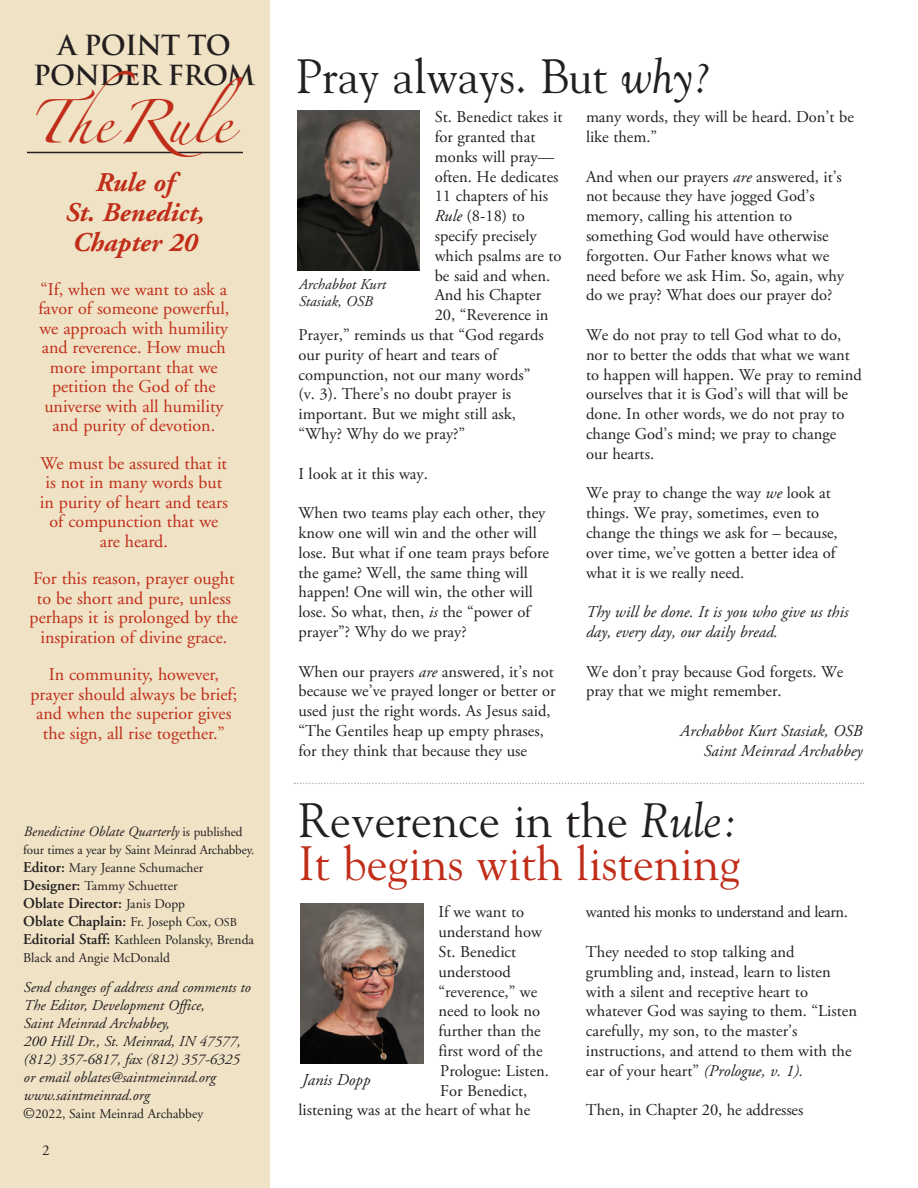
<style>
.page{position:relative;width:918px;height:1188px;background:#fff}
.page>*{position:absolute;margin:0;border:0;box-sizing:border-box;transform-origin:0 0}
.t1{font:48px/43.5px "Goudy";color:#c02d19}
.t2{font:48px "Goudy";color:#231f20}
.t3{font:38.85px "Zapfino";color:#c02d19}
.t4{font:italic 700 27px/30px "Adobe Garamond";color:#c02d19;text-align:center}
.t5{font:700 27px/30px "Trajan Pro";letter-spacing:-.03em;color:#231f20;text-align:center}
.t6{font:18px/19.5px "Adobe Garamond";color:#c02d19;text-align:center}
.t7{font:16.5px/19.8px "Adobe Garamond Pro";color:#231f20}
.t8{font:italic 16.5px/19.8px "Adobe Garamond Pro";color:#231f20}
.t9{font:16.5px "Adobe Garamond Pro";letter-spacing:-.025em;color:#231f20}
.t10{font:italic 15px/18px "Adobe Garamond";color:#231f20}
.t11{font:600 15px/18px "Adobe Garamond";color:#231f20}
.t12{font:15px "Adobe Garamond";color:#231f20}
.t13{font:italic 14.25px "Adobe Garamond";color:#231f20}
.t14{font:13.5px/18px "Adobe Garamond";color:#231f20}
.t15{font:13.2px "Adobe Garamond";letter-spacing:-.01em;color:#231f20}
.s1{font-style:normal;font-size:13.2px}
.s2{font-weight:600;font-size:15px}
.s3{font-weight:400;font-size:13.5px}
.s4{font-weight:400;font-size:12px}
.s5{font-size:15px}
.s6{font-style:italic}
.s7{color:#231f20}
.s8{font-style:italic;color:#231f20}
</style>
<div class="page">
<div style="left:0;top:0;width:270px;height:1188px;background:#efe2c5"></div>
<hr style="left:27px;top:152px;width:216px;height:1px;background:#231f20">
<img style="left:297px;top:111px;width:123px;height:159px">
<img style="left:301px;top:904px;width:122px;height:159px">
<svg style="left:294px;top:783px;width:570px;height:1px"></svg>
<h3 class="t5" style="left:33px;top:30px;width:224px">A POINT TO<br>PONDER FROM</h3>
<h2 class="t3" style="left:28px;top:106px;width:216px">The Ru le</h2>
<h3 class="t4" style="left:64px;top:168px;width:141px">Rule of<br>St. Benedict,<br>Chapter 20</h3>
<p class="t6" style="left:38px;top:280px;width:192px">“If, when we want to ask a favor of someone powerful, we approach with humility and reverence. How much more important that we petition the God of the universe with all humility and purity of devotion.</p>
<p class="t6" style="left:40px;top:454px;width:190px">We must be assured that it is not in many words but in purity of heart and tears of compunction that we are heard.</p>
<p class="t6" style="left:30px;top:569px;width:210px">For this reason, prayer ought to be short and pure, unless perhaps it is prolonged by the inspiration of divine grace.</p>
<p class="t6" style="left:30px;top:665px;width:208px">In community, however, prayer should always be brief; and when the superior gives the sign, all rise together.”</p>
<p class="t13" style="left:23px;top:824px;width:221px">Ben edictine Oblate Quarterly <span class="s1">is published</span></p>
<p class="t15" style="left:23px;top:843px;width:233px">four times a year by Saint Meinrad Archabbey.</p>
<p class="t14" style="left:23px;top:859px;width:182px"><span class="s2">Editor:</span> Mary Jeanne Schumacher<br><span class="s2">Designer:</span> Tammy Schuetter</p>
<p class="t11" style="left:23px;top:895px;width:215px">Oblate Director: <span class="s3">Janis Dopp<br></span>Oblate Chaplain: <span class="s3">Fr. Joseph Cox,</span> <span class="s4">OSB</span></p>
<p class="t14" style="left:23px;top:931px;width:232px"><span class="s2">Editorial Staff:</span> Kathleen Polansky, Brenda<br>Black and Angie McDonald</p>
<p class="t10" style="left:23px;top:979px;width:228px">Send changes of address and comments to<br>The Editor, Development Office,<br>Saint Meinrad Archabbey,<br>200 Hill Dr., St. Meinrad, IN 47577, (812) 357-6817, fax (812) 357-6325 or email oblates@saintmeinrad.org www.saintmeinrad.org</p>
<p class="t14" style="left:23px;top:1105px;width:182px"><span class="s5">©</span>2022, Saint Meinrad Archabbey</p>
<p class="t12" style="left:42px;top:1143px;width:9px">2</p>
<h1 class="t2" style="left:296px;top:46px;width:418px">Pray always. But <span class="s6">why?</span></h1>
<p class="t7" style="left:435px;top:108px;width:129px">St. Benedict takes it</p>
<p class="t7" style="left:435px;top:127px;width:102px">for granted that</p>
<p class="t7" style="left:435px;top:147px;width:121px">monks will pray—</p>
<p class="t7" style="left:435px;top:167px;width:125px">often. He dedicates</p>
<p class="t7" style="left:435px;top:187px;width:115px">11 chapters of his</p>
<p class="t7" style="left:435px;top:207px;width:92px"><span class="s6">Rule</span> (8-18) to</p>
<p class="t7" style="left:435px;top:226px;width:104px">specify precisely</p>
<p class="t7" style="left:435px;top:246px;width:128px">which psalms are to</p>
<p class="t7" style="left:435px;top:266px;width:117px">be said and when.</p>
<p class="t7" style="left:435px;top:286px;width:108px">And his Chapter</p>
<p class="t7" style="left:435px;top:306px;width:115px">20, “Reverence in</p>
<p class="t7" style="left:299px;top:325px;width:247px">Prayer,” reminds us that “God regards</p>
<p class="t7" style="left:299px;top:345px;width:200px">our purity of heart and tears of</p>
<p class="t7" style="left:299px;top:365px;width:233px">compunction, not our many words”</p>
<p class="t7" style="left:299px;top:385px;width:214px">(v. 3). There’s no doubt prayer is</p>
<p class="t7" style="left:299px;top:405px;width:219px">important. But we might still ask,</p>
<p class="t7" style="left:299px;top:424px;width:168px">“Why? Why do we pray?”</p>
<p class="t7" style="left:299px;top:464px;width:131px">I look at it this way.</p>
<p class="t7" style="left:299px;top:504px;width:252px">When two teams play each other, they know one will win and the other will lose. But what if one team prays before the game? Well, the same thing will happen! One will win, the other will lose. So what, then, <span class="s6">is</span> the “power of prayer”? Why do we pray?</p>
<p class="t7" style="left:299px;top:662px;width:259px">When our prayers <span class="s6">are</span> answered, it’s not because we’ve prayed longer or better or used just the right words. As Jesus said, “The Gentiles heap up empty phrases, for they think that because they use</p>
<p class="t10" style="left:298px;top:277px;width:89px;line-height:16.5px">Archabbot Kurt<br>Stasiak, OSB</p>
<p class="t7" style="left:586px;top:108px;width:269px">many words, they will be heard. Don’t be like them.”</p>
<p class="t7" style="left:586px;top:167px;width:260px">And when our prayers <span class="s6">are</span> answered, it’s not because they have jogged God’s memory, calling his attention to something God would have otherwise forgotten. Our Father knows what we need before we ask Him. So, again, why do we pray? What does our prayer do?</p>
<p class="t7" style="left:586px;top:325px;width:277px">We do not pray to tell God what to do, nor to better the odds that what we want to happen will happen. We pray to remind ourselves that it is God’s will that will be done. In other words, we do not pray to change God’s mind; we pray to change our hearts.</p>
<p class="t7" style="left:586px;top:484px;width:253px">We pray to change the way <span class="s6">we</span> look at things. We pray, sometimes, even to change the things we ask for – because, over time, we’ve gotten a better idea of what it is we really need.</p>
<p class="t8" style="left:586px;top:603px;width:264px">Thy will be done. It is you who give us this day, every day, our daily bread.</p>
<p class="t7" style="left:586px;top:662px;width:259px">We don’t pray because God forgets. We pray that we might remember.</p>
<p class="t8" style="left:680px;top:721px;width:184px;text-align:right">Archabbot Kurt Stasiak, OSB<br>Saint Meinrad Archabbey</p>
<h1 class="t1" style="left:299px;top:797px;width:443px"><span class="s7">Reverence in the</span> <span class="s8">Rule:<br></span>It begins with listening</h1>
<p class="t7" style="left:438px;top:903px;width:87px">If we want to</p>
<p class="t7" style="left:438px;top:923px;width:105px">understand how</p>
<p class="t7" style="left:438px;top:942px;width:79px">St. Benedict</p>
<p class="t7" style="left:438px;top:962px;width:74px">understood</p>
<p class="t7" style="left:438px;top:982px;width:100px">“reverence,” we</p>
<p class="t7" style="left:438px;top:1002px;width:103px">need to look no</p>
<p class="t7" style="left:438px;top:1022px;width:104px">further than the</p>
<p class="t7" style="left:438px;top:1041px;width:106px">first word of the</p>
<p class="t7" style="left:440px;top:1061px;width:110px">Prologue: Listen.</p>
<p class="t7" style="left:440px;top:1081px;width:89px">For Benedict,</p>
<p class="t7" style="left:298px;top:1101px;width:233px">listening was at the heart of what he</p>
<p class="t8" style="left:302px;top:1070px;width:70px">Janis Dopp</p>
<p class="t9" style="left:586px;top:902px;width:263px">wanted his monks to understand and learn.</p>
<p class="t7" style="left:586px;top:942px;width:273px">They needed to stop talking and grumbling and, instead, learn to listen with a silent and receptive heart to whatever God was saying to them. “Listen carefully, my son, to the master’s instructions, and attend to them with the ear of your heart” <span class="s6">(Prologue, v. 1).</span></p>
<p class="t7" style="left:586px;top:1101px;width:219px">Then, in Chapter 20, he addresses</p>
</div>
